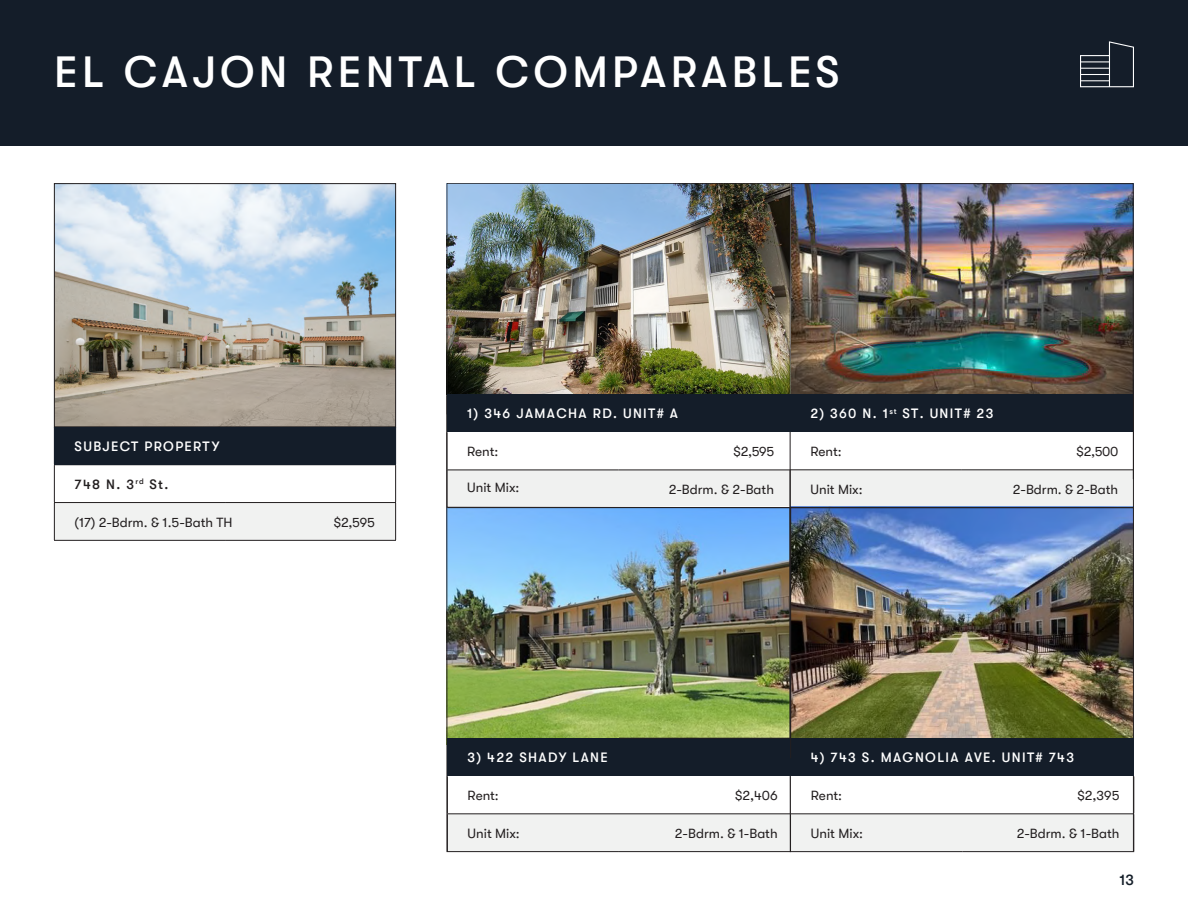
<style>
.page{position:relative;width:1188px;height:918px;background:#fff}
.page>*{position:absolute;margin:0;border:0;box-sizing:border-box;transform-origin:0 0}
.t1{font:500 43.5px "GT Walsheim Pro";letter-spacing:.1em;color:#fff}
.t2{font:500 15px "GT Walsheim Pro";color:#141e29}
.t3{font:13.5px "GT Walsheim Pro";color:#231f20}
.t4{font:500 13.5px "GT Walsheim Pro";letter-spacing:.1em;color:#fff}
.t5{font:500 13.5px "GT Walsheim Pro";color:#231f20}
</style>
<div class="page">
<img style="left:56px;top:185px;width:338px;height:241px">
<img style="left:792px;top:185px;width:340px;height:209px">
<img style="left:620px;top:508px;width:169px;height:230px">
<img style="left:963px;top:508px;width:170px;height:230px">
<div style="left:55px;top:503px;width:340px;height:37px;background:#f1f2f1"></div>
<div style="left:620px;top:469px;width:513px;height:38px;background:#f0f1f0"></div>
<hr style="left:790px;top:308px;width:1px;height:506px;background:#231f20">
<img style="left:446px;top:396px;width:174px;height:456px">
<hr style="left:790px;top:469px;width:172px;height:1px;background:#231f20">
<hr style="left:962px;top:469px;width:172px;height:1px;background:#231f20">
<svg style="left:447px;top:776px;width:686px;height:76px"></svg>
<img style="left:789px;top:508px;width:174px;height:344px">
<hr style="left:962px;top:851px;width:172px;height:1px;background:#231f20">
<div style="left:0;top:0;width:1188px;height:146px;background:#141d29"></div>
<svg style="left:1080px;top:41px;width:54px;height:46px"></svg>
<hr style="left:54px;top:465px;width:1px;height:37px;background:#231f20">
<hr style="left:54px;top:502px;width:172px;height:1px;background:#231f20">
<hr style="left:54px;top:503px;width:1px;height:37px;background:#231f20">
<hr style="left:226px;top:502px;width:170px;height:1px;background:#231f20">
<hr style="left:54px;top:540px;width:172px;height:1px;background:#231f20">
<hr style="left:226px;top:540px;width:170px;height:1px;background:#231f20">
<hr style="left:395px;top:465px;width:1px;height:37px;background:#231f20">
<hr style="left:395px;top:503px;width:1px;height:37px;background:#231f20">
<div style="left:790px;top:394px;width:343px;height:38px;background:#141d29"></div>
<hr style="left:447px;top:470px;width:172px;height:1px;background:#231f20">
<hr style="left:619px;top:470px;width:172px;height:1px;background:#231f20">
<div style="left:447px;top:738px;width:344px;height:38px;background:#141d29"></div>
<hr style="left:619px;top:738px;width:172px;height:1px;background:#231f20">
<hr style="left:1133px;top:470px;width:1px;height:382px;background:#231f20">
<hr style="left:1133px;top:380px;width:1px;height:99px;background:#231f20">
<hr style="left:447px;top:813px;width:687px;height:1px;background:#231f20">
<div style="left:791px;top:738px;width:343px;height:38px;background:#141d29"></div>
<hr style="left:447px;top:507px;width:686px;height:1px;background:#231f20">
<div style="left:54px;top:183px;width:342px;height:245px;border:1px solid #231f20"></div>
<div style="left:54px;top:427px;width:342px;height:38px;background:#141d29"></div>
<hr style="left:790px;top:508px;width:1px;height:250px;background:#231f20">
<img style="left:447px;top:183px;width:344px;height:211px">
<div style="left:447px;top:394px;width:343px;height:38px;background:#141d29"></div>
<h1 class="t1" style="left:54px;top:48px;width:787px">EL CAJON RENTAL COMPARABLES</h1>
<p class="t4" style="left:75px;top:439px;width:146px">SUBJECT PROPERTY</p>
<p class="t5" style="left:75px;top:477px;width:95px">748 N. 3<sup>rd</sup> St.</p>
<p class="t3" style="left:75px;top:514px;width:160px">(17) 2-Bdrm. &amp; 1.5-Bath TH</p>
<p class="t3" style="left:334px;top:514px;width:42px">$2,595</p>
<p class="t4" style="left:467px;top:406px;width:212px">1) 346 JAMACHA RD. UNIT# A</p>
<p class="t4" style="left:811px;top:406px;width:184px">2) 360 N. 1<sup>st</sup> ST. UNIT# 23</p>
<p class="t3" style="left:467px;top:444px;width:33px">Rent:</p>
<p class="t3" style="left:733px;top:444px;width:42px">$2,595</p>
<p class="t3" style="left:811px;top:444px;width:33px">Rent:</p>
<p class="t3" style="left:1076px;top:444px;width:44px">$2,500</p>
<p class="t3" style="left:467px;top:480px;width:54px">Unit Mix:</p>
<p class="t3" style="left:669px;top:482px;width:107px">2-Bdrm. &amp; 2-Bath</p>
<p class="t3" style="left:811px;top:482px;width:54px">Unit Mix:</p>
<p class="t3" style="left:1013px;top:482px;width:107px">2-Bdrm. &amp; 2-Bath</p>
<p class="t4" style="left:468px;top:750px;width:142px">3) 422 SHADY LANE</p>
<p class="t4" style="left:811px;top:750px;width:265px">4) 743 S. MAGNOLIA AVE. UNIT# 743</p>
<p class="t3" style="left:468px;top:788px;width:33px">Rent:</p>
<p class="t3" style="left:468px;top:826px;width:54px">Unit Mix:</p>
<p class="t3" style="left:735px;top:788px;width:44px">$2,406</p>
<p class="t3" style="left:675px;top:826px;width:104px">2-Bdrm. &amp; 1-Bath</p>
<p class="t3" style="left:811px;top:788px;width:33px">Rent:</p>
<p class="t3" style="left:811px;top:826px;width:54px">Unit Mix:</p>
<p class="t3" style="left:1078px;top:788px;width:43px">$2,395</p>
<p class="t3" style="left:1017px;top:826px;width:104px">2-Bdrm. &amp; 1-Bath</p>
<p class="t2" style="left:1119px;top:871px;width:16px">13</p>
</div>
